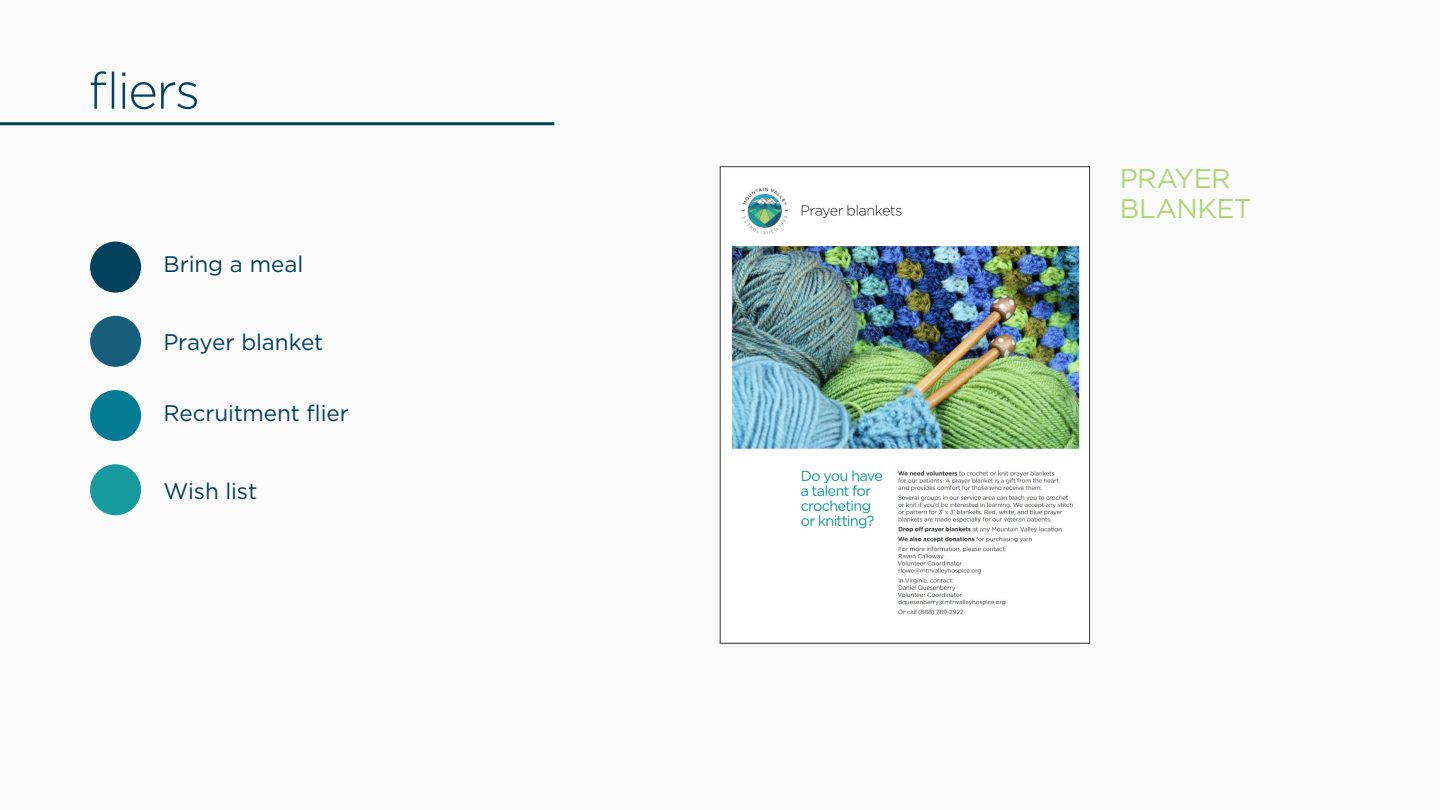
<style>
.page{position:relative;width:1440px;height:810px;background:#fafafb}
.page>*{position:absolute;margin:0;border:0;box-sizing:border-box;transform-origin:0 0}
.t1{font:300 51px "Gotham";color:#02415e}
.t2{font:27px/30px "Gotham";letter-spacing:-.015em;color:#b0d575}
.t3{font:22.5px "Gotham";letter-spacing:-.005em;color:#02415e}
</style>
<div class="page">
<div style="left:90px;top:242px;width:51px;height:51px;background:#02415e;border-radius:50%"></div>
<div style="left:90px;top:390px;width:51px;height:51px;background:#057c93;border-radius:50%"></div>
<div style="left:90px;top:316px;width:51px;height:51px;background:#175e7d;border-radius:50%"></div>
<div style="left:90px;top:464px;width:51px;height:51px;background:#179a9c;border-radius:50%"></div>
<hr style="left:0;top:122px;width:554px;height:3px;background:#02415e">
<img style="left:732px;top:187px;width:348px;height:428px">
<p class="t1" style="left:88px;top:58px;width:114px">fliers</p>
<p class="t3" style="left:163px;top:250px;width:141px">Bring a meal</p>
<p class="t3" style="left:163px;top:328px;width:161px">Prayer blanket</p>
<p class="t3" style="left:163px;top:398px;width:187px">Recruitment flier</p>
<p class="t3" style="left:163px;top:476px;width:95px">Wish list</p>
<p class="t2" style="left:1120px;top:163px;width:133px">PRAYER<br>BLANKET</p>
</div>
